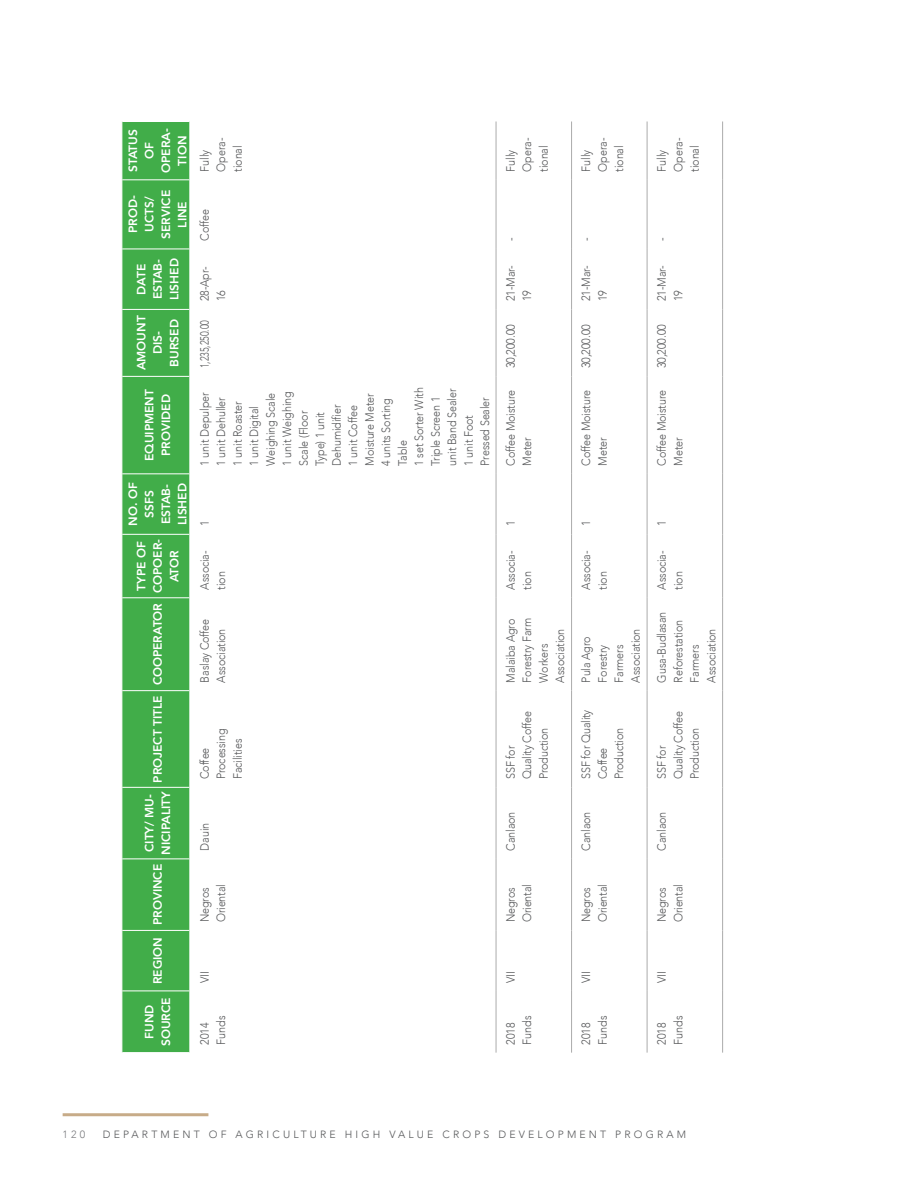
<style>
.page{position:relative;width:918px;height:1188px;background:#fff}
.page>*{position:absolute;margin:0;border:0;box-sizing:border-box;transform-origin:0 0}
.t1{font:300 12px/16.5px "Avenir";letter-spacing:-.01em;color:#58595b;scale:.9 1}
.t2{font:800 12px/16.5px "Avenir";color:#fff;text-align:center}
.t3{font:300 12px "Avenir";letter-spacing:-.01em;color:#58595b;scale:.75 1}
.t4{font:300 10.5px "Avenir";letter-spacing:.3em;color:#58595b}
.t5{font:300 10.5px "Avenir";color:#797a7d}
</style>
<div class="page">
<hr style="left:63px;top:1113px;width:145px;height:3px;background:#c7ab88">
<div style="left:123px;top:122px;width:66px;height:930px;background:#41ad49"></div>
<hr style="left:122px;top:991px;width:67px;height:1px;background:#fff">
<hr style="left:122px;top:930px;width:67px;height:1px;background:#fff">
<hr style="left:122px;top:859px;width:67px;height:1px;background:#fff">
<hr style="left:122px;top:787px;width:67px;height:1px;background:#fff">
<hr style="left:122px;top:690px;width:67px;height:1px;background:#fff">
<hr style="left:122px;top:597px;width:67px;height:1px;background:#fff">
<hr style="left:122px;top:534px;width:67px;height:1px;background:#fff">
<hr style="left:122px;top:473px;width:67px;height:1px;background:#fff">
<hr style="left:122px;top:376px;width:67px;height:1px;background:#fff">
<hr style="left:122px;top:309px;width:67px;height:1px;background:#fff">
<hr style="left:122px;top:249px;width:67px;height:1px;background:#fff">
<hr style="left:122px;top:179px;width:67px;height:1px;background:#fff">
<hr style="left:496px;top:991px;width:1px;height:62px;background:#ababab">
<hr style="left:496px;top:930px;width:1px;height:61px;background:#ababab">
<hr style="left:496px;top:859px;width:1px;height:71px;background:#ababab">
<hr style="left:496px;top:787px;width:1px;height:72px;background:#ababab">
<hr style="left:496px;top:691px;width:1px;height:96px;background:#ababab">
<hr style="left:496px;top:598px;width:1px;height:93px;background:#ababab">
<hr style="left:496px;top:534px;width:1px;height:64px;background:#ababab">
<hr style="left:496px;top:474px;width:1px;height:60px;background:#ababab">
<hr style="left:496px;top:376px;width:1px;height:98px;background:#ababab">
<hr style="left:496px;top:309px;width:1px;height:67px;background:#ababab">
<hr style="left:496px;top:249px;width:1px;height:60px;background:#ababab">
<hr style="left:496px;top:180px;width:1px;height:69px;background:#ababab">
<hr style="left:496px;top:122px;width:1px;height:58px;background:#ababab">
<hr style="left:571px;top:991px;width:1px;height:62px;background:#ababab">
<hr style="left:571px;top:930px;width:1px;height:61px;background:#ababab">
<hr style="left:571px;top:859px;width:1px;height:71px;background:#ababab">
<hr style="left:571px;top:787px;width:1px;height:72px;background:#ababab">
<hr style="left:571px;top:691px;width:1px;height:96px;background:#ababab">
<hr style="left:571px;top:598px;width:1px;height:93px;background:#ababab">
<hr style="left:571px;top:534px;width:1px;height:64px;background:#ababab">
<hr style="left:571px;top:474px;width:1px;height:60px;background:#ababab">
<hr style="left:571px;top:376px;width:1px;height:98px;background:#ababab">
<hr style="left:571px;top:309px;width:1px;height:67px;background:#ababab">
<hr style="left:571px;top:249px;width:1px;height:60px;background:#ababab">
<hr style="left:571px;top:180px;width:1px;height:69px;background:#ababab">
<hr style="left:571px;top:122px;width:1px;height:58px;background:#ababab">
<hr style="left:647px;top:991px;width:1px;height:62px;background:#ababab">
<hr style="left:647px;top:930px;width:1px;height:61px;background:#ababab">
<hr style="left:647px;top:859px;width:1px;height:71px;background:#ababab">
<hr style="left:647px;top:787px;width:1px;height:72px;background:#ababab">
<hr style="left:647px;top:691px;width:1px;height:96px;background:#ababab">
<hr style="left:647px;top:598px;width:1px;height:93px;background:#ababab">
<hr style="left:647px;top:534px;width:1px;height:64px;background:#ababab">
<hr style="left:647px;top:474px;width:1px;height:60px;background:#ababab">
<hr style="left:647px;top:376px;width:1px;height:98px;background:#ababab">
<hr style="left:647px;top:309px;width:1px;height:67px;background:#ababab">
<hr style="left:647px;top:249px;width:1px;height:60px;background:#ababab">
<hr style="left:647px;top:180px;width:1px;height:69px;background:#ababab">
<hr style="left:647px;top:122px;width:1px;height:58px;background:#ababab">
<hr style="left:722px;top:991px;width:1px;height:62px;background:#ababab">
<hr style="left:722px;top:930px;width:1px;height:61px;background:#ababab">
<hr style="left:722px;top:859px;width:1px;height:71px;background:#ababab">
<hr style="left:722px;top:787px;width:1px;height:72px;background:#ababab">
<hr style="left:722px;top:691px;width:1px;height:96px;background:#ababab">
<hr style="left:722px;top:598px;width:1px;height:93px;background:#ababab">
<hr style="left:722px;top:534px;width:1px;height:64px;background:#ababab">
<hr style="left:722px;top:474px;width:1px;height:60px;background:#ababab">
<hr style="left:722px;top:376px;width:1px;height:98px;background:#ababab">
<hr style="left:722px;top:309px;width:1px;height:67px;background:#ababab">
<hr style="left:722px;top:249px;width:1px;height:60px;background:#ababab">
<hr style="left:722px;top:180px;width:1px;height:69px;background:#ababab">
<hr style="left:722px;top:122px;width:1px;height:58px;background:#ababab">
<p class="t2" style="left:125px;top:173px;width:46px;rotate:-90deg">STATUS<br>OF<br>OPERA-<br>TION</p>
<p class="t2" style="left:125px;top:239px;width:50px;rotate:-90deg">PROD-<br>UCTS/<br>SERVICE<br>LINE</p>
<p class="t2" style="left:133px;top:300px;width:43px;rotate:-90deg">DATE<br>ESTAB-<br>LISHED</p>
<p class="t2" style="left:133px;top:370px;width:56px;rotate:-90deg">AMOUNT<br>DIS-<br>BURSED</p>
<p class="t2" style="left:141px;top:461px;width:73px;rotate:-90deg">EQUIPMENT<br>PROVIDED</p>
<p class="t2" style="left:125px;top:526px;width:45px;rotate:-90deg">NO. OF<br>SSFS<br>ESTAB-<br>LISHED</p>
<p class="t2" style="left:133px;top:593px;width:56px;rotate:-90deg">TYPE OF<br>COPOER-<br>ATOR</p>
<p class="t2" style="left:149px;top:783px;width:181px;rotate:-90deg">PROJECT TITLE COOPERATOR</p>
<p class="t2" style="left:141px;top:855px;width:65px;text-align:left;rotate:-90deg">CITY/ MU-<br>NICIPALITY</p>
<p class="t2" style="left:149px;top:984px;width:122px;rotate:-90deg">REGION PROVINCE</p>
<p class="t2" style="left:141px;top:1046px;width:50px;rotate:-90deg">FUND<br>SOURCE</p>
<p class="t1" style="left:196px;top:172px;width:39px;rotate:-90deg">Fully<br>Opera&shy;tional</p>
<p class="t1" style="left:196px;top:241px;width:37px;rotate:-90deg">Coffee</p>
<p class="t1" style="left:196px;top:301px;width:40px;rotate:-90deg">28-Apr-<br>16</p>
<p class="t3" style="left:198px;top:368px;width:66px;rotate:-90deg">1,235,250.00</p>
<p class="t1" style="left:196px;top:466px;width:89px;rotate:-90deg">1 unit Depulper<br>1 unit Dehuller<br>1 unit Roaster<br>1 unit Digital<br>Weighing Scale<br>1 unit Weighing<br>Scale (Floor<br>Type) 1 unit<br>Dehumidifier<br>1 unit Coffee<br>Moisture Meter<br>4 units Sorting<br>Table<br>1 set Sorter With<br>Triple Screen 1 unit Band Sealer<br>1 unit Foot<br>Pressed Sealer</p>
<p class="t1" style="left:196px;top:526px;width:8px;rotate:-90deg">1</p>
<p class="t1" style="left:196px;top:590px;width:45px;rotate:-90deg">Associa&shy;tion</p>
<p class="t1" style="left:196px;top:683px;width:73px;rotate:-90deg">Baslay Coffee<br>Association</p>
<p class="t1" style="left:196px;top:779px;width:58px;rotate:-90deg">Coffee<br>Processing<br>Facilities</p>
<p class="t1" style="left:196px;top:851px;width:32px;rotate:-90deg">Dauin</p>
<p class="t1" style="left:196px;top:922px;width:44px;rotate:-90deg">Negros<br>Oriental</p>
<p class="t1" style="left:196px;top:983px;width:15px;rotate:-90deg">VII</p>
<p class="t1" style="left:196px;top:1045px;width:33px;rotate:-90deg">2014<br>Funds</p>
<p class="t1" style="left:502px;top:172px;width:39px;rotate:-90deg">Fully<br>Opera&shy;tional</p>
<p class="t1" style="left:502px;top:241px;width:5px;rotate:-90deg">-</p>
<p class="t1" style="left:502px;top:301px;width:41px;rotate:-90deg">21-Mar-<br>19</p>
<p class="t1" style="left:502px;top:368px;width:50px;rotate:-90deg">30,200.00</p>
<p class="t1" style="left:502px;top:466px;width:86px;rotate:-90deg">Coffee Moisture<br>Meter</p>
<p class="t1" style="left:502px;top:526px;width:8px;rotate:-90deg">1</p>
<p class="t1" style="left:502px;top:590px;width:45px;rotate:-90deg">Associa&shy;tion</p>
<p class="t1" style="left:502px;top:683px;width:73px;rotate:-90deg">Malaiba Agro<br>Forestry Farm<br>Workers<br>Association</p>
<p class="t1" style="left:502px;top:779px;width:77px;rotate:-90deg">SSF for<br>Quality Coffee<br>Production</p>
<p class="t1" style="left:502px;top:851px;width:45px;rotate:-90deg">Canlaon</p>
<p class="t1" style="left:502px;top:922px;width:44px;rotate:-90deg">Negros<br>Oriental</p>
<p class="t1" style="left:502px;top:983px;width:15px;rotate:-90deg">VII</p>
<p class="t1" style="left:502px;top:1045px;width:33px;rotate:-90deg">2018<br>Funds</p>
<p class="t1" style="left:578px;top:172px;width:39px;rotate:-90deg">Fully<br>Opera&shy;tional</p>
<p class="t1" style="left:653px;top:172px;width:39px;rotate:-90deg">Fully<br>Opera&shy;tional</p>
<p class="t1" style="left:578px;top:241px;width:5px;rotate:-90deg">-</p>
<p class="t1" style="left:653px;top:241px;width:5px;rotate:-90deg">-</p>
<p class="t1" style="left:578px;top:301px;width:41px;rotate:-90deg">21-Mar-<br>19</p>
<p class="t1" style="left:653px;top:301px;width:41px;rotate:-90deg">21-Mar-<br>19</p>
<p class="t1" style="left:578px;top:368px;width:50px;rotate:-90deg">30,200.00</p>
<p class="t1" style="left:653px;top:368px;width:50px;rotate:-90deg">30,200.00</p>
<p class="t1" style="left:578px;top:466px;width:86px;rotate:-90deg">Coffee Moisture<br>Meter</p>
<p class="t1" style="left:653px;top:466px;width:86px;rotate:-90deg">Coffee Moisture<br>Meter</p>
<p class="t1" style="left:578px;top:526px;width:8px;rotate:-90deg">1</p>
<p class="t1" style="left:653px;top:526px;width:8px;rotate:-90deg">1</p>
<p class="t1" style="left:578px;top:590px;width:45px;rotate:-90deg">Associa&shy;tion</p>
<p class="t1" style="left:653px;top:590px;width:45px;rotate:-90deg">Associa&shy;tion</p>
<p class="t1" style="left:578px;top:683px;width:61px;rotate:-90deg">Pula Agro<br>Forestry<br>Farmers<br>Association</p>
<p class="t1" style="left:653px;top:683px;width:80px;rotate:-90deg">Gusa-Budlasan<br>Reforestation<br>Farmers<br>Association</p>
<p class="t1" style="left:578px;top:779px;width:79px;rotate:-90deg">SSF for Quality<br>Coffee<br>Production</p>
<p class="t1" style="left:653px;top:779px;width:77px;rotate:-90deg">SSF for<br>Quality Coffee<br>Production</p>
<p class="t1" style="left:578px;top:851px;width:45px;rotate:-90deg">Canlaon</p>
<p class="t1" style="left:653px;top:851px;width:45px;rotate:-90deg">Canlaon</p>
<p class="t1" style="left:578px;top:922px;width:44px;rotate:-90deg">Negros<br>Oriental</p>
<p class="t1" style="left:653px;top:922px;width:44px;rotate:-90deg">Negros<br>Oriental</p>
<p class="t1" style="left:578px;top:983px;width:15px;rotate:-90deg">VII</p>
<p class="t1" style="left:578px;top:1045px;width:33px;rotate:-90deg">2018<br>Funds</p>
<p class="t1" style="left:653px;top:983px;width:15px;rotate:-90deg">VII</p>
<p class="t1" style="left:653px;top:1045px;width:33px;rotate:-90deg">2018<br>Funds</p>
<p class="t5" style="left:63px;top:1128px;width:24px">120</p>
<p class="t4" style="left:103px;top:1128px;width:585px">DEPARTMENT OF AGRICULTURE HIGH VALUE CROPS DEVELOPMENT PROGRAM</p>
</div>
